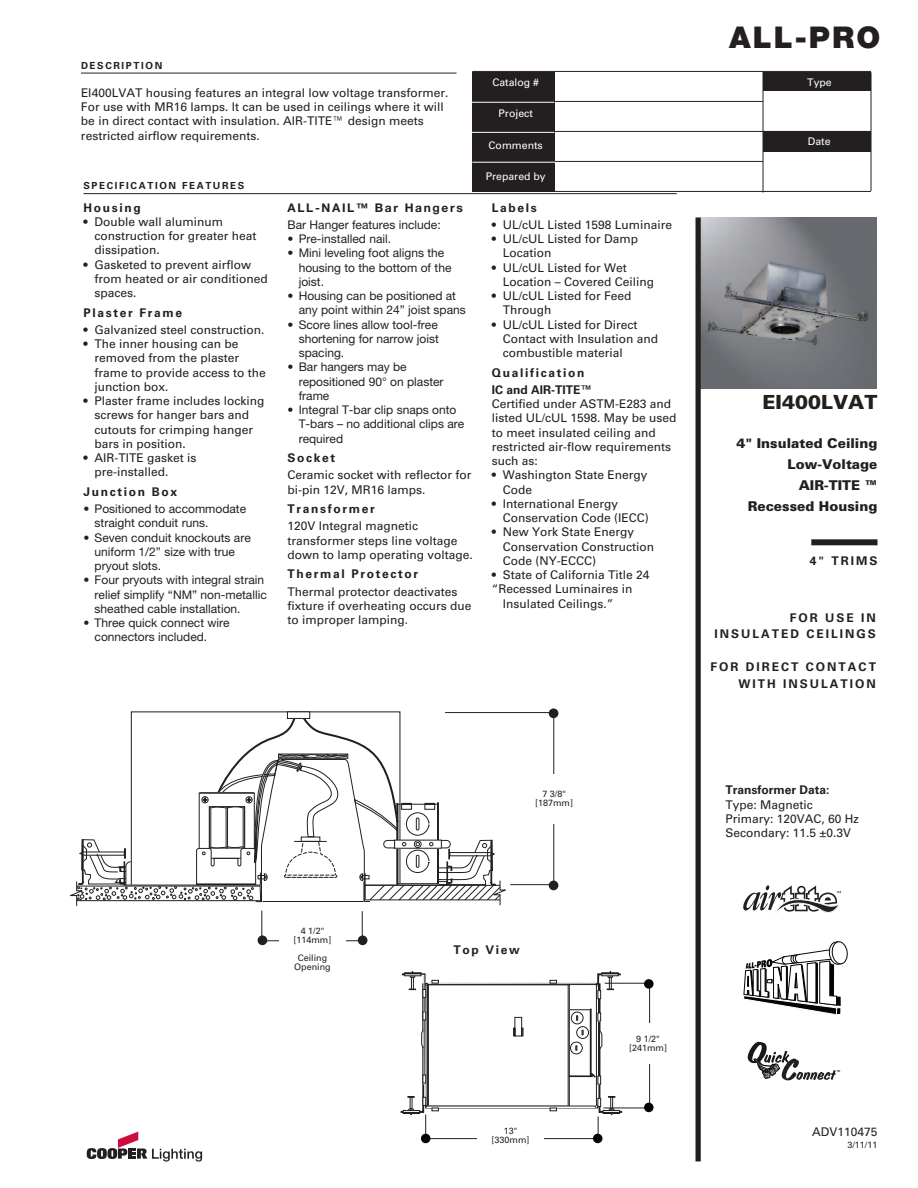
<style>
.page{position:relative;width:918px;height:1188px;background:#fff}
.page>*{position:absolute;margin:0;border:0;box-sizing:border-box;transform-origin:0 0}
.t1{font:900 30px "Helvetica Neue LT Std";letter-spacing:.065em;color:#231f20}
.t2{font:900 19.5px "Univers LT Std";color:#231f20}
.t3{font:900 13.5px/21px "Univers LT Std";color:#231f20;text-align:right}
.t4{font:12px/14.2px "Univers LT Std";color:#231f20}
.t5{font:12px/14.2px "Helvetica Neue LT Std";color:#231f20}
.t6{font:700 12px/17.2px "Univers LT Std";letter-spacing:.14em;color:#231f20}
.t7{font:700 12px/16.5px "Univers LT Std";letter-spacing:.165em;color:#231f20;text-align:right}
.t8{font:700 12px "Helvetica Neue LT Std";letter-spacing:.14em;color:#231f20}
.t9{font:700 12px "Univers LT Std";color:#231f20}
.t10{font:10.5px "Univers LT Std";color:#fff}
.t11{font:700 9.75px "Univers LT Std";letter-spacing:.165em;color:#231f20}
.t12{font:9px/9px "Univers LT Std";color:#231f20;text-align:center}
.t13{font:700 3.9px "Helvetica Neue LT Std";color:#191717}
.s1{font-weight:700}
</style>
<div class="page">
<hr style="left:472px;top:71px;width:399px;height:1px;background:#231f20">
<hr style="left:472px;top:101px;width:291px;height:1px;background:#231f20">
<hr style="left:472px;top:131px;width:399px;height:1px;background:#231f20">
<hr style="left:472px;top:161px;width:291px;height:1px;background:#231f20">
<hr style="left:472px;top:191px;width:399px;height:1px;background:#231f20">
<div style="left:472px;top:72px;width:83px;height:120px;background:#231f20"></div>
<div style="left:764px;top:72px;width:107px;height:19px;background:#231f20"></div>
<div style="left:763px;top:131px;width:108px;height:21px;background:#231f20"></div>
<hr style="left:763px;top:72px;width:1px;height:121px;background:#231f20">
<hr style="left:871px;top:72px;width:1px;height:119px;background:#231f20">
<hr style="left:472px;top:102px;width:82px;height:1px;background:#fff">
<hr style="left:472px;top:132px;width:82px;height:1px;background:#fff">
<hr style="left:472px;top:162px;width:83px;height:1px;background:#fff">
<hr style="left:83px;top:193px;width:594px;height:1px;background:#231f20">
<hr style="left:81px;top:73px;width:376px;height:1px;background:#231f20">
<hr style="left:445px;top:712px;width:110px;height:1px;background:#231f20">
<hr style="left:510px;top:884px;width:44px;height:1px;background:#231f20">
<hr style="left:554px;top:716px;width:1px;height:170px;background:#231f20">
<svg style="left:70px;top:711px;width:438px;height:195px"></svg>
<hr style="left:262px;top:911px;width:1px;height:30px;background:#231f20">
<hr style="left:362px;top:911px;width:1px;height:30px;background:#231f20">
<hr style="left:262px;top:940px;width:100px;height:1px;background:#231f20">
<div style="left:549px;top:708px;width:9px;height:10px;background:#231f20;border-radius:50%"></div>
<div style="left:549px;top:881px;width:9px;height:9px;background:#231f20;border-radius:50%"></div>
<div style="left:258px;top:935px;width:9px;height:10px;background:#231f20;border-radius:50%"></div>
<div style="left:358px;top:935px;width:9px;height:10px;background:#231f20;border-radius:50%"></div>
<hr style="left:263px;top:901px;width:100px;height:1px;background:#231f20">
<div style="left:530px;top:774px;width:48px;height:50px;background:#fff"></div>
<div style="left:279px;top:925px;width:67px;height:71px;background:#fff"></div>
<svg style="left:401px;top:971px;width:249px;height:168px"></svg>
<div style="left:644px;top:979px;width:10px;height:10px;background:#040503;border-radius:50%"></div>
<div style="left:644px;top:1103px;width:10px;height:9px;background:#040503;border-radius:50%"></div>
<div style="left:593px;top:1134px;width:9px;height:9px;background:#040503;border-radius:50%"></div>
<div style="left:421px;top:1134px;width:9px;height:9px;background:#040503;border-radius:50%"></div>
<div style="left:629px;top:1023px;width:38px;height:41px;background:#fff"></div>
<div style="left:478px;top:1122px;width:66px;height:28px;background:#fff"></div>
<svg style="left:87px;top:1132px;width:115px;height:30px"></svg>
<img style="left:701px;top:218px;width:176px;height:170px">
<div style="left:696px;top:217px;width:5px;height:944px;background:#231f20"></div>
<div style="left:811px;top:539px;width:67px;height:6px;background:#231f20"></div>
<svg style="left:743px;top:941px;width:105px;height:74px"></svg>
<svg style="left:748px;top:1042px;width:88px;height:38px"></svg>
<svg style="left:743px;top:885px;width:98px;height:28px"></svg>
<p class="t11" style="left:81px;top:62px;width:83px">DESCRIPTION</p>
<p class="t4" style="left:81px;top:86px;width:369px">EI400LVAT housing features an integral low voltage transformer.<br>For use with MR16 lamps. It can be used in ceilings where it will be in direct contact with insulation. AIR-TITE™ design meets restricted airflow requirements.</p>
<p class="t11" style="left:83px;top:182px;width:162px">SPECIFICATION FEATURES</p>
<p class="t6" style="left:83px;top:200px;width:59px">Housing</p>
<p class="t4" style="left:95px;top:216px;width:164px;text-indent:-11px"><span class="s1">•</span> Double wall aluminum construction for greater heat dissipation.</p>
<p class="t4" style="left:95px;top:258px;width:175px;text-indent:-11px">• Gasketed to prevent airflow from heated or air conditioned spaces.</p>
<p class="t6" style="left:83px;top:305px;width:100px">Plaster Frame</p>
<p class="t4" style="left:83px;top:324px;width:183px">• Galvanized steel construction.</p>
<p class="t4" style="left:95px;top:338px;width:173px;text-indent:-11px">• The inner housing can be removed from the plaster frame to provide access to the junction box.</p>
<p class="t4" style="left:95px;top:395px;width:172px;text-indent:-11px">• Plaster frame includes locking screws for hanger bars and cutouts for crimping hanger bars in position.</p>
<p class="t4" style="left:95px;top:452px;width:104px;text-indent:-11px">• AIR-TITE gasket is pre-installed.</p>
<p class="t6" style="left:83px;top:484px;width:95px">Junction Box</p>
<p class="t5" style="left:95px;top:503px;width:153px;text-indent:-11px">• Positioned to accommodate straight conduit runs.</p>
<p class="t5" style="left:95px;top:531px;width:158px;text-indent:-11px">• Seven conduit knockouts are uniform 1/2” size with true pryout slots.</p>
<p class="t5" style="left:95px;top:574px;width:174px;text-indent:-11px">• Four pryouts with integral strain relief simplify “NM” non-metallic sheathed cable installation.</p>
<p class="t5" style="left:95px;top:617px;width:137px;text-indent:-11px">• Three quick connect wire connectors included.</p>
<p class="t8" style="left:288px;top:203px;width:177px">ALL-NAIL™ Bar Hangers</p>
<p class="t5" style="left:288px;top:219px;width:155px">Bar Hanger features include:</p>
<p class="t5" style="left:288px;top:233px;width:105px">• Pre-installed nail.</p>
<p class="t5" style="left:299px;top:247px;width:154px;text-indent:-11px">• Mini leveling foot aligns the housing to the bottom of the joist.</p>
<p class="t5" style="left:299px;top:290px;width:169px;text-indent:-11px">• Housing can be positioned at any point within 24” joist spans</p>
<p class="t5" style="left:299px;top:318px;width:142px;text-align:justify;text-indent:-11px">• Score lines allow tool-free shortening for narrow joist spacing.</p>
<p class="t5" style="left:299px;top:361px;width:146px;text-indent:-11px">• Bar hangers may be repositioned 90° on plaster frame</p>
<p class="t5" style="left:299px;top:404px;width:167px;text-indent:-11px">• Integral T-bar clip snaps onto<br>T-bars – no additional clips are required</p>
<p class="t6" style="left:288px;top:450px;width:49px">Socket</p>
<p class="t4" style="left:288px;top:469px;width:186px">Ceramic socket with reflector for bi-pin 12V, MR16 lamps.</p>
<p class="t6" style="left:288px;top:501px;width:89px">Transformer</p>
<p class="t4" style="left:288px;top:520px;width:187px">120V Integral magnetic transformer steps line voltage down to lamp operating voltage.</p>
<p class="t6" style="left:288px;top:567px;width:132px">Thermal Protector</p>
<p class="t4" style="left:288px;top:585px;width:186px">Thermal protector deactivates fixture if overheating occurs due to improper lamping.</p>
<p class="t10" style="left:492px;top:78px;width:48px">Catalog #</p>
<p class="t10" style="left:499px;top:110px;width:36px">Project</p>
<p class="t10" style="left:489px;top:141px;width:56px">Comments</p>
<p class="t10" style="left:486px;top:173px;width:62px">Prepared by</p>
<p class="t6" style="left:492px;top:200px;width:47px">Labels</p>
<p class="t4" style="left:492px;top:219px;width:182px">• UL/cUL Listed 1598 Luminaire</p>
<p class="t4" style="left:503px;top:233px;width:137px;text-indent:-11px">• UL/cUL Listed for Damp<br>Location</p>
<p class="t4" style="left:503px;top:261px;width:153px;text-indent:-11px">• UL/cUL Listed for Wet<br>Location – Covered Ceiling</p>
<p class="t4" style="left:503px;top:290px;width:130px;text-indent:-11px">• UL/cUL Listed for Feed<br>Through</p>
<p class="t4" style="left:503px;top:318px;width:157px;text-indent:-11px">• UL/cUL Listed for Direct<br>Contact with Insulation and combustible material</p>
<p class="t6" style="left:492px;top:365px;width:102px">Qualification<br>IC and AIR-TITE™</p>
<p class="t4" style="left:492px;top:398px;width:186px">Certified under ASTM-E283 and listed UL/cUL 1598. May be used to meet insulated ceiling and restricted air-flow requirements such as:</p>
<p class="t4" style="left:503px;top:469px;width:146px;text-indent:-11px">• Washington State Energy<br>Code</p>
<p class="t4" style="left:503px;top:498px;width:148px;text-indent:-11px">• International Energy<br>Conservation Code (IECC)</p>
<p class="t4" style="left:503px;top:526px;width:153px;text-indent:-11px">• New York State Energy<br>Conservation Construction<br>Code (NY-ECCC)</p>
<p class="t4" style="left:492px;top:569px;width:159px">• State of California Title 24</p>
<p class="t4" style="left:492px;top:583px;width:142px">“Recessed Luminaires in</p>
<p class="t4" style="left:503px;top:597px;width:112px">Insulated Ceilings.”</p>
<h1 class="t1" style="left:729px;top:27px;width:152px">ALL-PRO</h1>
<p class="t10" style="left:807px;top:78px;width:26px">Type</p>
<p class="t10" style="left:808px;top:137px;width:24px">Date</p>
<h2 class="t2" style="left:763px;top:395px;width:116px">EI400LVAT</h2>
<p class="t3" style="left:737px;top:434px;width:142px">4" Insulated Ceiling<br>Low-Voltage<br>AIR-TITE ™<br>Recessed Housing</p>
<p class="t6" style="left:810px;top:553px;width:69px">4" TRIMS</p>
<p class="t7" style="left:715px;top:610px;width:163px">FOR USE IN<br>INSULATED CEILINGS</p>
<p class="t7" style="left:711px;top:660px;width:167px">FOR DIRECT CONTACT<br>WITH INSULATION</p>
<p class="t12" style="left:293px;top:927px;width:39px">4 1/2" [114mm]</p>
<p class="t12" style="left:294px;top:954px;width:38px">Ceiling<br>Opening</p>
<p class="t12" style="left:535px;top:790px;width:39px">7 3/8" [187mm]</p>
<p class="t6" style="left:453px;top:942px;width:68px">Top View</p>
<p class="t12" style="left:492px;top:1127px;width:39px">13" [330mm]</p>
<p class="t12" style="left:629px;top:1035px;width:39px">9 1/2" [241mm]</p>
<p class="t9" style="left:725px;top:786px;width:106px">Transformer Data:</p>
<p class="t4" style="left:725px;top:798px;width:135px">Type: Magnetic<br>Primary: 120VAC, 60 Hz<br>Secondary: 11.5 ±0.3V</p>
<p class="t13" style="left:836px;top:1070px;width:5px">™</p>
<p class="t4" style="left:812px;top:1126px;width:67px">ADV110475</p>
<p class="t12" style="left:847px;top:1141px;width:32px">3/11/11</p>
</div>
